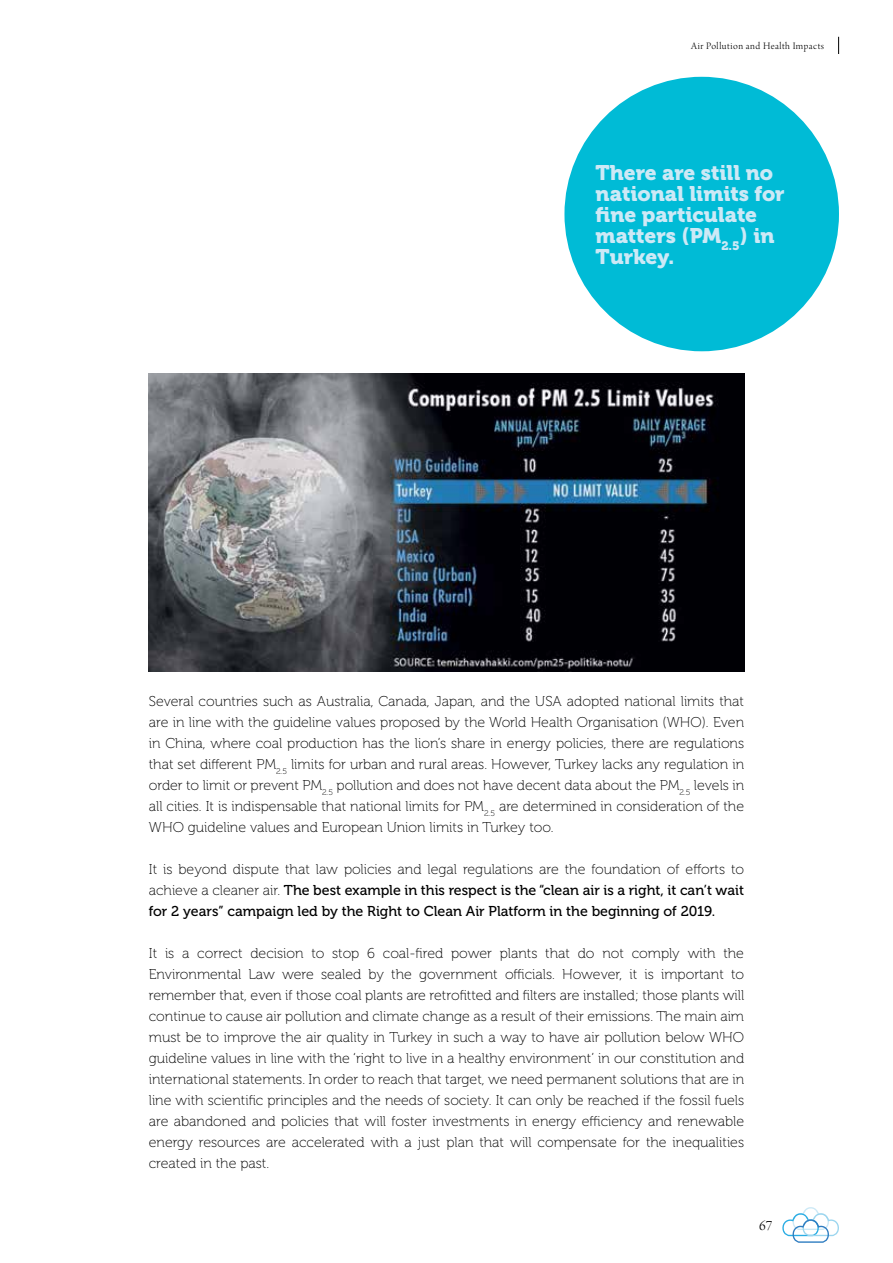
<style>
.page{position:relative;width:893px;height:1263px;background:#fff}
.page>*{position:absolute;margin:0;border:0;box-sizing:border-box;transform-origin:0 0}
.t1{font:21px/21px "Museo 900";color:#cde9f6}
.t2{font:15px "Arno Pro Light Display";color:#000}
.t3{font:14.25px/21px "Museo 100";color:#000;text-align:justify}
.t4{font:14.25px/21px "Museo 500";color:#000}
.t5{font:10.5px "Arno Pro Light Display";letter-spacing:.05em;color:#000}
.s1{font-family:"Museo 100"}
</style>
<div class="page">
<svg style="left:838px;top:37px;width:1px;height:17px"></svg>
<svg style="left:782px;top:1207px;width:57px;height:36px"></svg>
<img style="left:149px;top:374px;width:595px;height:297px">
<div style="left:564px;top:77px;width:275px;height:274px;background:#00bbd6;border-radius:50%"></div>
<p class="t5" style="left:691px;top:40px;width:134px">Air Pollution and Health Impacts</p>
<h1 class="t1" style="left:596px;top:162px;width:191px">There are still no national limits for fine particulate matters (PM<sub>2.5</sub>) in<br>Turkey.</h1>
<p class="t3" style="left:149px;top:691px;width:597px">Several countries such as Australia, Canada, Japan, and the USA adopted national limits that are in line with the guideline values proposed by the World Health Organisation (WHO). Even in China, where coal production has the lion’s share in energy policies, there are regulations that set different PM<sub>2.5</sub> limits for urban and rural areas. However, Turkey lacks any regulation in order to limit or prevent PM<sub>2.5</sub> pollution and does not have decent data about the PM<sub>2.5</sub> levels in all cities. It is indispensable that national limits for PM<sub>2.5</sub> are determined in consideration of the WHO guideline values and European Union limits in Turkey too.</p>
<p class="t3" style="left:149px;top:859px;width:597px">It is beyond dispute that law policies and legal regulations are the foundation of efforts to</p>
<p class="t4" style="left:149px;top:880px;width:597px"><span class="s1">achieve a cleaner air.</span> The best example in this respect is the “clean air is a right, it can’t wait for 2 years” campaign led by the Right to Clean Air Platform in the beginning of 2019.</p>
<p class="t3" style="left:149px;top:943px;width:597px">It is a correct decision to stop 6 coal-fired power plants that do not comply with the Environmental Law were sealed by the government officials. However, it is important to remember that, even if those coal plants are retrofitted and filters are installed; those plants will continue to cause air pollution and climate change as a result of their emissions. The main aim must be to improve the air quality in Turkey in such a way to have air pollution below WHO guideline values in line with the ‘right to live in a healthy environment’ in our constitution and international statements. In order to reach that target, we need permanent solutions that are in line with scientific principles and the needs of society. It can only be reached if the fossil fuels are abandoned and policies that will foster investments in energy efficiency and renewable energy resources are accelerated with a just plan that will compensate for the inequalities created in the past.</p>
<p class="t2" style="left:759px;top:1217px;width:15px">67</p>
</div>
